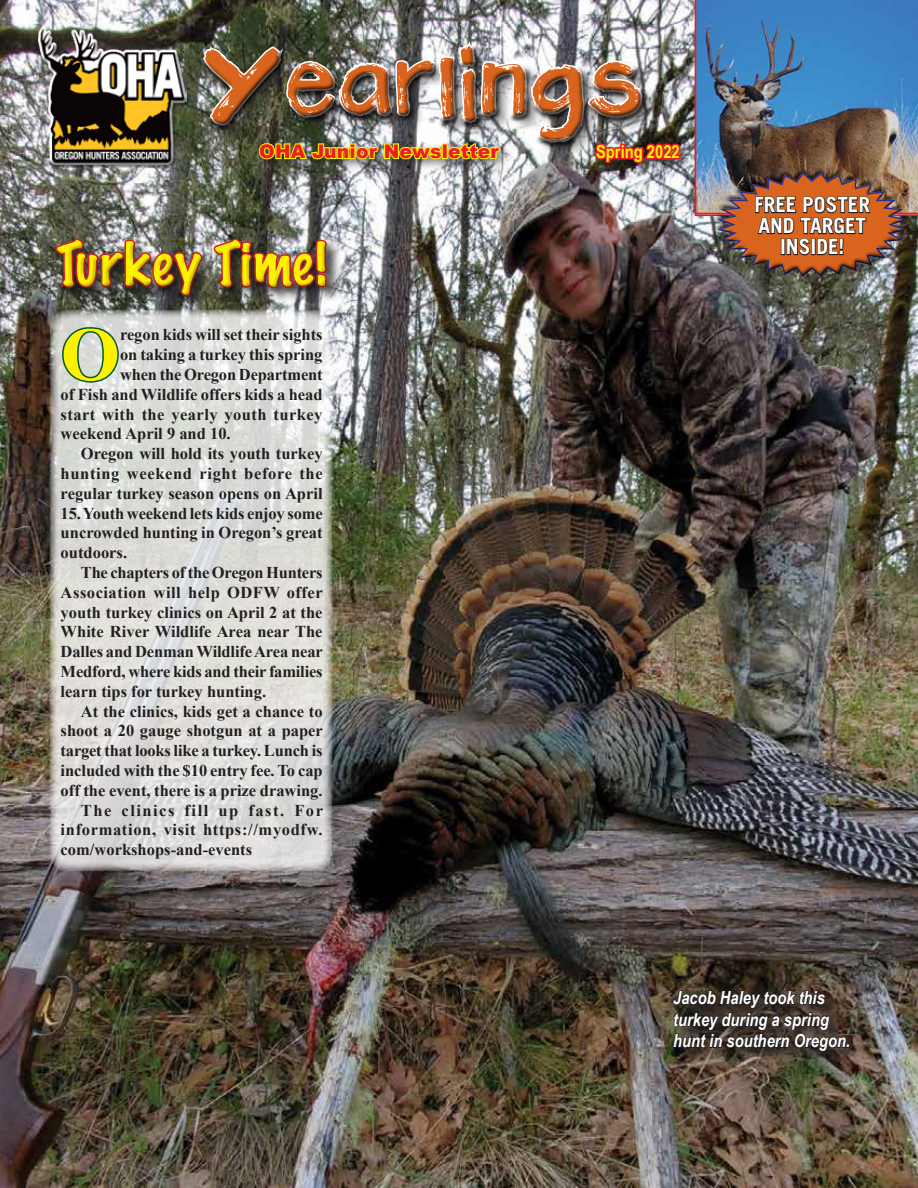
<style>
.page{position:relative;width:918px;height:1188px;background:#fff}
.page>*{position:absolute;margin:0;border:0;box-sizing:border-box;transform-origin:0 0}
.t1{font:700 76.35px "Times New Roman";color:#fff200}
.t2{font:700 72px "Plz Print Brush";letter-spacing:.05em;color:#d8641d}
.t3{font:100 54px "Marker Felt";letter-spacing:.04em;color:#fff200}
.t4{font:700 21px/21px "Trade Gothic";color:#fff;text-align:center}
.t5{font:900 18.75px "Arial";letter-spacing:.01em;color:#ed1d24}
.t6{font:italic 700 18px/21.6px "Arial Narrow";color:#fff}
.t7{font:700 18px "Arial Narrow";color:#fff200}
.t8{font:700 16.5px/19.8px "Times New Roman";color:#231f20;text-align:justify}
.t9{font:700 16.5px "Times New Roman";letter-spacing:.04em;color:#231f20}
.t10{font:700 16.5px "Times New Roman";letter-spacing:.025em;color:#231f20}
.t11{font:700 16.5px "Times New Roman";letter-spacing:.09em;color:#231f20}
.s1{font-size:90px}
</style>
<div class="page">
<img style="left:0;top:0;width:918px;height:1188px">
<div style="left:35px;top:23px;width:145px;height:140px;background:#fff;opacity:.55"></div>
<div style="left:39px;top:25px;width:152px;height:143px;background:#231f20;opacity:.55"></div>
<svg style="left:683px;top:59px;width:26px;height:311px;background:#6a6667"></svg>
<div style="left:673px;top:990px;width:192px;height:77px;background:#231f20;opacity:.85"></div>
<svg style="left:672px;top:988px;width:178px;height:65px;background:#362d27"></svg>
<svg style="left:50px;top:310px;width:283px;height:561px;background:#d9d9d6"></svg>
<img style="left:54px;top:0;width:629px;height:384px">
<div style="left:51px;top:234px;width:280px;height:63px;background:#fff;opacity:.55"></div>
<div style="left:52px;top:238px;width:280px;height:64px;background:#231f20;opacity:.35"></div>
<div style="left:690px;top:0;width:228px;height:218px;background:#fff;opacity:.75"></div>
<div style="left:712px;top:167px;width:199px;height:111px;background:#fff;opacity:.75"></div>
<div style="left:713px;top:172px;width:199px;height:110px;background:#231f20;opacity:.75"></div>
<img style="left:714px;top:171px;width:196px;height:107px">
<h2 class="t2" style="left:203px;top:44px;width:441px"><span class="s1">Y</span>earlings</h2>
<p class="t5" style="left:259px;top:138px;width:241px">OHA Junior Newsletter</p>
<p class="t7" style="left:596px;top:138px;width:85px">Spring 2022</p>
<h3 class="t3" style="left:57px;top:221px;width:271px">Turkey Time!</h3>
<h1 class="t1" style="left:61px;top:302px;width:61px">O</h1>
<p class="t8" style="left:120px;top:324px;width:204px">regon kids will set their sights</p>
<p class="t8" style="left:120px;top:344px;width:204px">on taking a turkey this spring</p>
<p class="t8" style="left:120px;top:364px;width:204px">when the Oregon Department</p>
<p class="t8" style="left:61px;top:384px;width:263px">of Fish and Wildlife offers kids a head</p>
<p class="t10" style="left:61px;top:403px;width:263px">start with the yearly youth turkey</p>
<p class="t8" style="left:61px;top:423px;width:172px">weekend April 9 and 10.</p>
<p class="t8" style="left:81px;top:443px;width:243px">Oregon will hold its youth turkey</p>
<p class="t9" style="left:61px;top:462px;width:264px">hunting weekend right before the</p>
<p class="t8" style="left:61px;top:483px;width:263px">regular turkey season opens on April</p>
<p class="t8" style="left:61px;top:503px;width:264px">15. Youth weekend lets kids enjoy some uncrowded hunting in Oregon’s great outdoors.</p>
<p class="t8" style="left:61px;top:562px;width:264px;text-indent:20px">The chapters of the Oregon Hunters Association will help ODFW offer youth turkey clinics on April 2 at the White River Wildlife Area near The Dalles and Denman Wildlife Area near Medford, where kids and their families learn tips for turkey hunting.</p>
<p class="t8" style="left:81px;top:701px;width:243px">At the clinics, kids get a chance to</p>
<p class="t8" style="left:61px;top:720px;width:264px">shoot a 20 gauge shotgun at a paper</p>
<p class="t8" style="left:61px;top:740px;width:263px">target that looks like a turkey. Lunch is</p>
<p class="t8" style="left:61px;top:760px;width:264px">included with the $10 entry fee. To cap</p>
<p class="t8" style="left:61px;top:780px;width:263px">off the event, there is a prize drawing.</p>
<p class="t11" style="left:81px;top:799px;width:244px">The clinics fill up fast. For</p>
<p class="t9" style="left:61px;top:818px;width:263px">information, visit https://myodfw.</p>
<p class="t8" style="left:61px;top:839px;width:193px">com/workshops-and-events</p>
<p class="t4" style="left:754px;top:194px;width:117px">FREE POSTER<br>AND TARGET<br>INSIDE!</p>
<p class="t6" style="left:673px;top:986px;width:179px">Jacob Haley took this turkey during a spring hunt in southern Oregon.</p>
</div>
